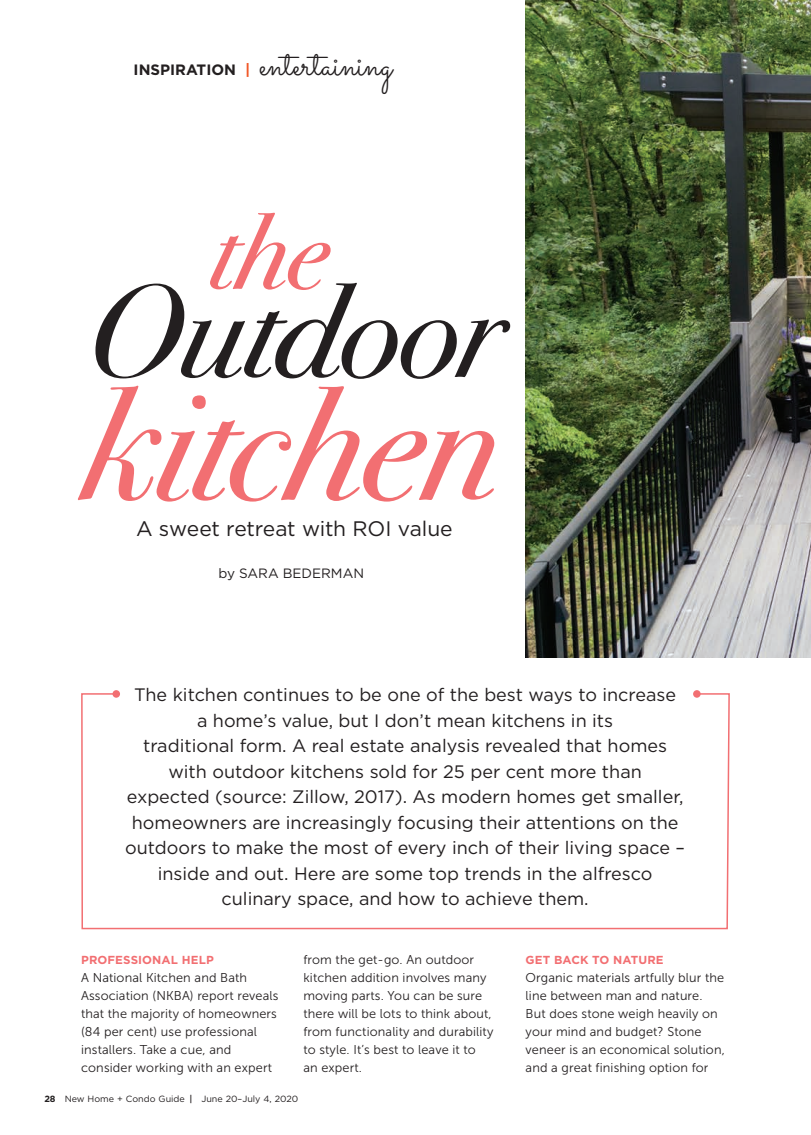
<style>
.page{position:relative;width:811px;height:1135px;background:#fff}
.page>*{position:absolute;margin:0;border:0;box-sizing:border-box;transform-origin:0 0}
.t1{font:italic 159px "Bodoni Svty Two ITCTT";letter-spacing:-.01em;color:#f26f72}
.t2{font:italic 132px "Bodoni Svty Two ITCTT";letter-spacing:-.01em;color:#231f20}
.t3{font:italic 106.5px "Bodoni Svty Two ITCTT";color:#f26f72}
.t4{font:36px "Sacramento";color:#231f20}
.t5{font:21px "Gotham";letter-spacing:-.015em;color:#231f20}
.t6{font:18px/25.5px "Gotham";color:#231f20;text-align:center}
.t7{font:700 15px "Gotham";color:#231f20}
.t8{font:13.5px "Gotham";color:#231f20}
.t9{font:12.75px/18px "Museo Sans 300";letter-spacing:.01em;color:#231f20}
.t10{font:700 11.7px "Gotham";letter-spacing:.01em;color:#f26f72}
.t11{font:9px "Gotham";color:#231f20}
.s1{color:#f15624}
.s2{font-weight:700}
.s3{font-weight:500}
</style>
<div class="page">
<img style="left:525px;top:0;width:285px;height:657px">
<svg style="left:81px;top:692px;width:649px;height:237px"></svg>
<div style="left:112px;top:690px;width:8px;height:7px;background:#f26f72;border-radius:50%"></div>
<svg style="left:692px;top:690px;width:8px;height:7px"></svg>
<p class="t7" style="left:133px;top:60px;width:118px">INSPIRATION <span class="s1">|</span></p>
<h3 class="t4" style="left:259px;top:42px;width:134px">entertaining</h3>
<h3 class="t3" style="left:209px;top:159px;width:119px">the</h3>
<h2 class="t2" style="left:87px;top:217px;width:416px">Outdoor</h2>
<h1 class="t1" style="left:80px;top:307px;width:420px">kitchen</h1>
<h3 class="t5" style="left:136px;top:516px;width:318px">A sweet retreat with ROI value</h3>
<p class="t8" style="left:218px;top:565px;width:147px">by SARA BEDERMAN</p>
<p class="t6" style="left:125px;top:681px;width:561px">The kitchen continues to be one of the best ways to increase<br>a home’s value, but I don’t mean kitchens in its<br>traditional form. A real estate analysis revealed that homes with outdoor kitchens sold for 25 per cent more than expected (source: Zillow, 2017). As modern homes get smaller, homeowners are increasingly focusing their attentions on the outdoors to make the most of every inch of their living space – inside and out. Here are some top trends in the alfresco culinary space, and how to achieve them.</p>
<p class="t10" style="left:81px;top:951px;width:134px">PROFESSIONAL HELP</p>
<p class="t9" style="left:81px;top:968px;width:199px">A National Kitchen and Bath<br>Association (NKBA) report reveals that the majority of homeowners (84 per cent) use professional installers. Take a cue, and consider working with an expert</p>
<p class="t9" style="left:303px;top:950px;width:191px">from the get-go. An outdoor kitchen addition involves many moving parts. You can be sure there will be lots to think about, from functionality and durability to style. It’s best to leave it to<br>an expert.</p>
<p class="t10" style="left:525px;top:951px;width:139px">GET BACK TO NATURE</p>
<p class="t9" style="left:525px;top:968px;width:200px">Organic materials artfully blur the line between man and nature.<br>But does stone weigh heavily on your mind and budget? Stone veneer is an economical solution, and a great finishing option for</p>
<p class="t11" style="left:44px;top:1093px;width:255px"><span class="s2">28</span> New Home + Condo Guide <span class="s3">|</span> June 20–July 4, 2020</p>
</div>
